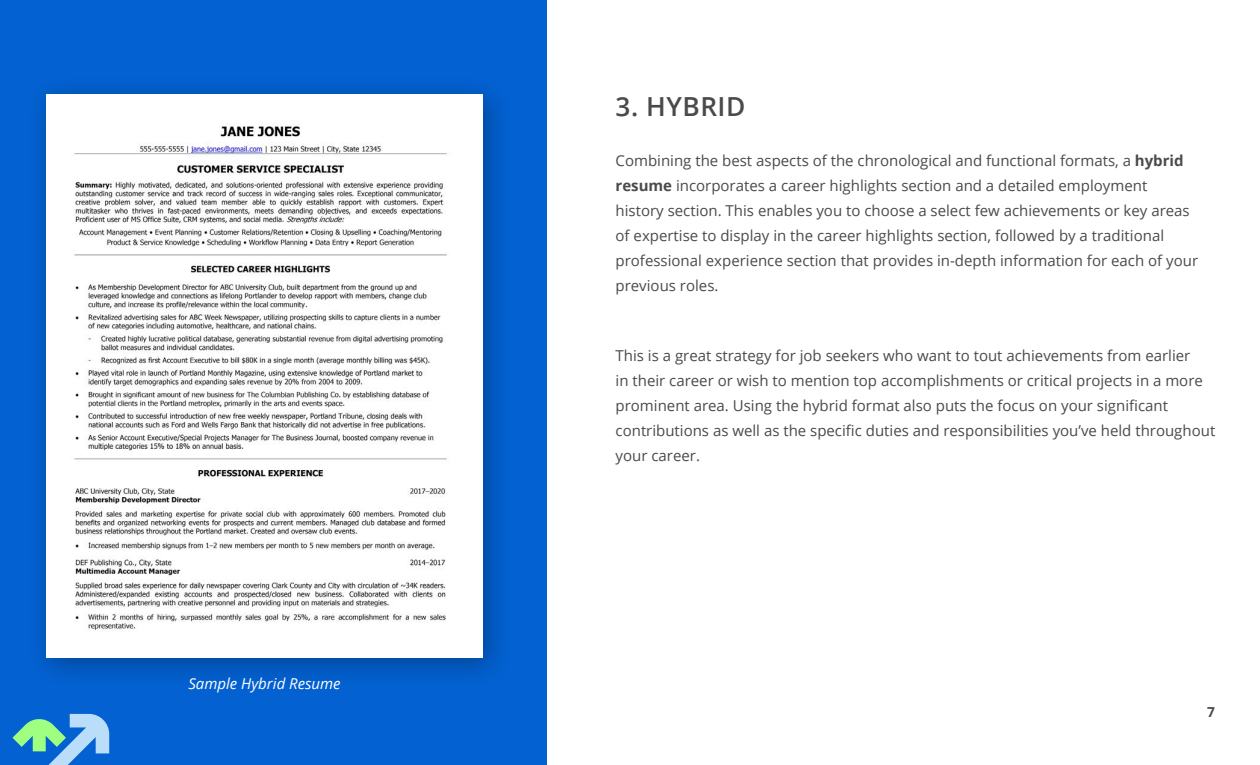
<style>
.page{position:relative;width:1260px;height:765px;background:#fff}
.page>*{position:absolute;margin:0;border:0;box-sizing:border-box;transform-origin:0 0}
.t1{font:600 26.25px "Open Sans";letter-spacing:.02em;color:#4a4a4a}
.t2{font:15px/25px "Open Sans";color:#4a4a4a}
.t3{font:italic 15px "Open Sans";color:#fff}
.t4{font:700 13.75px "Open Sans";color:#4a4a4a}
.s1{font-weight:700}
</style>
<div class="page">
<div style="left:0;top:0;width:547px;height:765px;background:#0361d1"></div>
<div style="left:27px;top:75px;width:486px;height:614px;background:#000;opacity:.3"></div>
<img style="left:47px;top:94px;width:435px;height:564px">
<svg style="left:12px;top:714px;width:97px;height:51px"></svg>
<p class="t3" style="left:188px;top:673px;width:154px">Sample Hybrid Resume</p>
<p class="t1" style="left:616px;top:88px;width:131px">3. HYBRID</p>
<p class="t2" style="left:616px;top:148px;width:584px">Combining the best aspects of the chronological and functional formats, a <span class="s1">hybrid resume</span> incorporates a career highlights section and a detailed employment history section. This enables you to choose a select few achievements or key areas of expertise to display in the career highlights section, followed by a traditional professional experience section that provides in-depth information for each of your previous roles.</p>
<p class="t2" style="left:616px;top:343px;width:601px">This is a great strategy for job seekers who want to tout achievements from earlier<br>in their career or wish to mention top accomplishments or critical projects in a more prominent area. Using the hybrid format also puts the focus on your significant contributions as well as the specific duties and responsibilities you’ve held throughout your career.</p>
<p class="t4" style="left:1207px;top:702px;width:9px">7</p>
</div>
